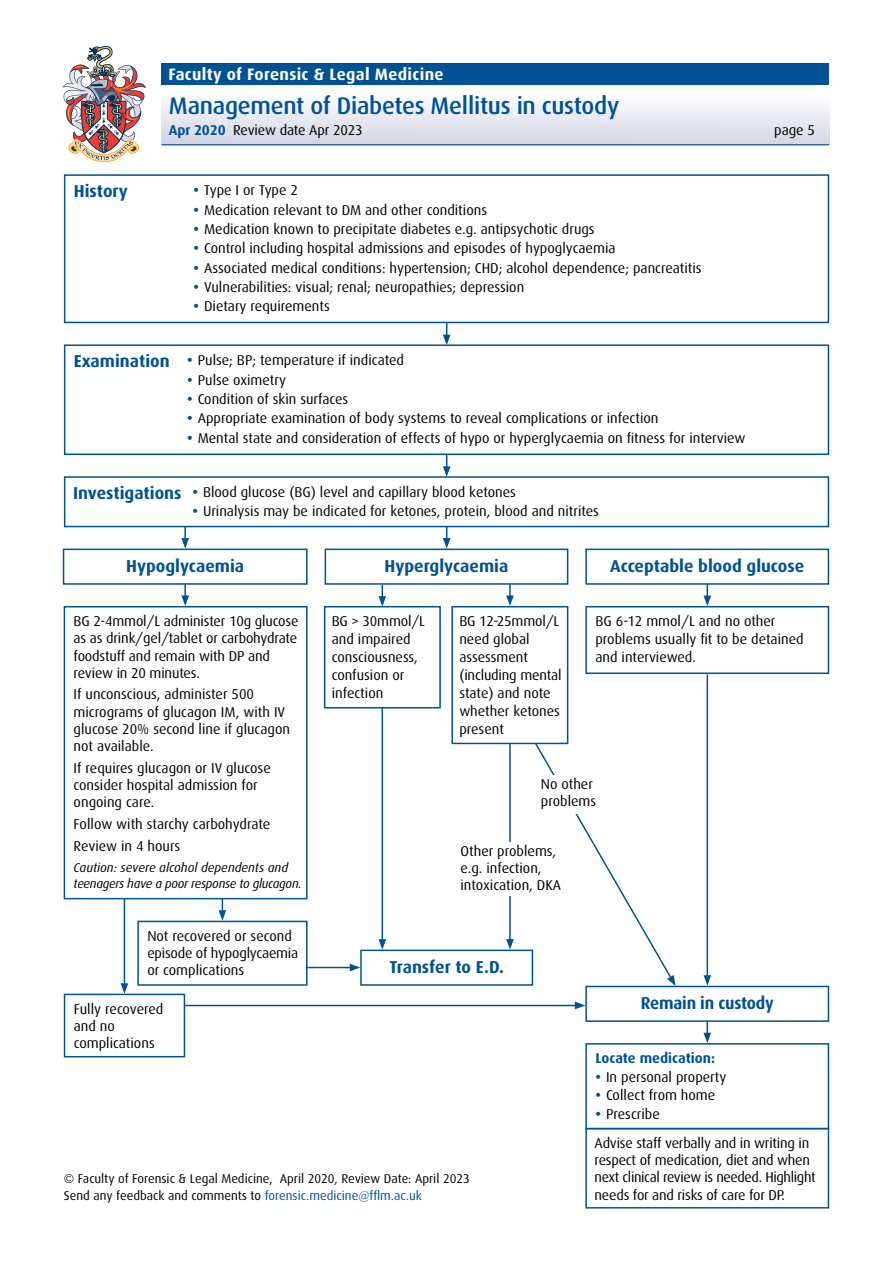
<style>
.page{position:relative;width:893px;height:1263px;background:#fff}
.page>*{position:absolute;margin:0;border:0;box-sizing:border-box;transform-origin:0 0}
.t1{font:500 24px "Dax";letter-spacing:-.01em;color:#005294}
.t2{font:700 17.25px "Dax";color:#005294}
.t3{font:700 17.25px "Dax";color:#005294;scale:.96 1}
.t4{font:700 16.5px "Dax";letter-spacing:.02em;color:#fff}
.t5{font:14.25px/17.2px "Dax";color:#000}
.t6{font:700 14.25px "Dax";color:#005294}
.t7{font:12.75px/17.1px "Dax";color:#000}
.t8{font:italic 12.75px/16.5px "Dax";letter-spacing:-.02em;color:#000}
.s1{font-weight:700;color:#005294}
.s2{font-weight:700;font-size:17.25px;color:#005294}
.s3{color:#005294}
</style>
<div class="page">
<img style="left:63px;top:46px;width:83px;height:116px">
<div style="left:162px;top:85px;width:667px;height:60px;background:linear-gradient(to bottom,#fff,#d3d6e3)"></div>
<div style="left:162px;top:64px;width:667px;height:21px;background:#005294"></div>
<hr style="left:162px;top:144px;width:667px;height:1px;background:#005294">
<div style="left:63px;top:549px;width:245px;height:36px;border:2px solid #005294"></div>
<div style="left:325px;top:549px;width:243px;height:36px;border:2px solid #005294"></div>
<div style="left:585px;top:549px;width:244px;height:36px;border:2px solid #005294"></div>
<div style="left:64px;top:606px;width:244px;height:293px;border:2px solid #005294"></div>
<div style="left:585px;top:1128px;width:244px;height:80px;border:2px solid #005294"></div>
<div style="left:324px;top:606px;width:117px;height:102px;border:2px solid #005294"></div>
<div style="left:64px;top:994px;width:121px;height:63px;border:2px solid #005294"></div>
<div style="left:137px;top:921px;width:171px;height:65px;border:2px solid #005294"></div>
<div style="left:451px;top:606px;width:117px;height:138px;border:2px solid #005294"></div>
<div style="left:585px;top:606px;width:244px;height:68px;border:2px solid #005294"></div>
<div style="left:360px;top:949px;width:173px;height:37px;border:2px solid #005294"></div>
<div style="left:585px;top:986px;width:244px;height:36px;border:2px solid #005294"></div>
<div style="left:585px;top:1043px;width:244px;height:86px;border:2px solid #005294"></div>
<hr style="left:185px;top:1005px;width:392px;height:1px;background:#005294">
<svg style="left:575px;top:1002px;width:10px;height:7px"></svg>
<hr style="left:306px;top:967px;width:46px;height:1px;background:#005294">
<svg style="left:350px;top:964px;width:10px;height:7px"></svg>
<svg style="left:181px;top:584px;width:8px;height:22px"></svg>
<hr style="left:124px;top:899px;width:1px;height:86px;background:#005294">
<svg style="left:121px;top:983px;width:7px;height:11px"></svg>
<svg style="left:181px;top:527px;width:8px;height:22px"></svg>
<svg style="left:443px;top:455px;width:7px;height:21px"></svg>
<svg style="left:443px;top:527px;width:7px;height:22px"></svg>
<svg style="left:378px;top:585px;width:8px;height:22px"></svg>
<svg style="left:506px;top:584px;width:8px;height:22px"></svg>
<svg style="left:443px;top:323px;width:7px;height:21px"></svg>
<svg style="left:219px;top:899px;width:7px;height:22px"></svg>
<hr style="left:707px;top:674px;width:1px;height:303px;background:#005294">
<svg style="left:703px;top:975px;width:8px;height:11px"></svg>
<hr style="left:509px;top:743px;width:2px;height:198px;background:#005294">
<svg style="left:506px;top:939px;width:8px;height:10px"></svg>
<svg style="left:534px;top:741px;width:142px;height:245px"></svg>
<hr style="left:382px;top:708px;width:1px;height:233px;background:#005294">
<svg style="left:378px;top:939px;width:8px;height:11px"></svg>
<div style="left:64px;top:174px;width:765px;height:149px;border:2px solid #005294"></div>
<div style="left:64px;top:344px;width:765px;height:111px;border:2px solid #005294"></div>
<div style="left:64px;top:476px;width:765px;height:51px;border:2px solid #005294"></div>
<div style="left:486px;top:842px;width:41px;height:54px;background:#fff"></div>
<div style="left:548px;top:775px;width:41px;height:38px;background:#fff"></div>
<svg style="left:703px;top:1021px;width:8px;height:22px"></svg>
<svg style="left:703px;top:584px;width:8px;height:22px"></svg>
<p class="t4" style="left:168px;top:65px;width:277px">Faculty of Forensic &amp; Legal Medicine</p>
<h1 class="t1" style="left:169px;top:92px;width:452px">Management of Diabetes Mellitus in custody</h1>
<p class="t5" style="left:169px;top:122px;width:195px"><span class="s1">Apr 2020</span> Review date Apr 2023</p>
<p class="t5" style="left:774px;top:122px;width:43px">page 5</p>
<p class="t2" style="left:74px;top:181px;width:55px">History</p>
<p class="t5" style="left:193px;top:182px;width:106px"><span class="s1">•</span> Type I or Type 2</p>
<p class="t5" style="left:193px;top:201px;width:295px"><span class="s1">•</span> Medication relevant to DM and other conditions</p>
<p class="t5" style="left:193px;top:220px;width:403px"><span class="s1">•</span> Medication known to precipitate diabetes e.g. antipsychotic drugs</p>
<p class="t5" style="left:193px;top:240px;width:424px"><span class="s1">•</span> Control including hospital admissions and episodes of hypoglycaemia</p>
<p class="t5" style="left:193px;top:259px;width:510px"><span class="s1">•</span> Associated medical conditions: hypertension; CHD; alcohol dependence; pancreatitis</p>
<p class="t5" style="left:193px;top:279px;width:332px"><span class="s1">•</span> Vulnerabilities: visual; renal; neuropathies; depression</p>
<p class="t5" style="left:193px;top:298px;width:138px"><span class="s1">•</span> Dietary requirements</p>
<p class="t5" style="left:74px;top:352px;width:332px"><span class="s2">Examination</span> <span class="s1">•</span> Pulse; BP; temperature if indicated</p>
<p class="t5" style="left:187px;top:371px;width:100px"><span class="s1">•</span> Pulse oximetry</p>
<p class="t5" style="left:187px;top:391px;width:163px"><span class="s1">•</span> Condition of skin surfaces</p>
<p class="t5" style="left:187px;top:410px;width:473px"><span class="s1">•</span> Appropriate examination of body systems to reveal complications or infection</p>
<p class="t5" style="left:187px;top:429px;width:560px"><span class="s1">•</span> Mental state and consideration of effects of hypo or hyperglycaemia on fitness for interview</p>
<p class="t5" style="left:73px;top:484px;width:444px"><span class="s2">Investigations</span> <span class="s1">•</span> Blood glucose (BG) level and capillary blood ketones</p>
<p class="t5" style="left:192px;top:503px;width:408px"><span class="s1">•</span> Urinalysis may be indicated for ketones, protein, blood and nitrites</p>
<p class="t2" style="left:126px;top:556px;width:120px">Hypoglycaemia</p>
<p class="t2" style="left:385px;top:556px;width:125px">Hyperglycaemia</p>
<p class="t2" style="left:610px;top:556px;width:196px">Acceptable blood glucose</p>
<p class="t5" style="left:74px;top:613px;width:226px">BG 2-4mmol/L administer 10g glucose as as drink/gel/tablet or carbohydrate foodstuff and remain with DP and review in 20 minutes.</p>
<p class="t5" style="left:74px;top:686px;width:218px">If unconscious, administer 500 micrograms of glucagon IM, with IV glucose 20% second line if glucagon not available.</p>
<p class="t5" style="left:74px;top:759px;width:199px">If requires glucagon or IV glucose consider hospital admission for ongoing care.</p>
<p class="t5" style="left:74px;top:813px;width:198px;line-height:22.2px">Follow with starchy carbohydrate<br>Review in 4 hours</p>
<p class="t8" style="left:74px;top:859px;width:229px">Caution: severe alcohol dependents and teenagers have a poor response to glucagon.</p>
<p class="t5" style="left:332px;top:612px;width:95px;line-height:18px">BG &gt; 30mmol/L and impaired consciousness, confusion or infection</p>
<p class="t5" style="left:459px;top:612px;width:104px;line-height:18px">BG 12-25mmol/L need global assessment (including mental state) and note whether ketones present</p>
<p class="t5" style="left:595px;top:612px;width:210px;line-height:18px">BG 6-12 mmol/L and no other problems usually fit to be detained and interviewed.</p>
<p class="t5" style="left:541px;top:776px;width:57px">No other problems</p>
<p class="t5" style="left:461px;top:842px;width:102px">Other problems, e.g. infection, intoxication, DKA</p>
<p class="t5" style="left:147px;top:927px;width:152px">Not recovered or second episode of hypoglycaemia or complications</p>
<p class="t5" style="left:74px;top:1000px;width:91px">Fully recovered and no complications</p>
<p class="t2" style="left:389px;top:957px;width:116px">Transfer to E.D.</p>
<p class="t7" style="left:64px;top:1170px;width:408px">© Faculty of Forensic &amp; Legal Medicine, April 2020, Review Date: April 2023<br>Send any feedback and comments to <span class="s3">forensic.medicine@fflm.ac.uk</span></p>
<p class="t3" style="left:641px;top:993px;width:140px">Remain in custody</p>
<p class="t6" style="left:595px;top:1050px;width:121px">Locate medication:</p>
<p class="t5" style="left:595px;top:1068px;width:132px"><span class="s1">•</span> In personal property</p>
<p class="t5" style="left:595px;top:1087px;width:121px"><span class="s1">•</span> Collect from home</p>
<p class="t5" style="left:595px;top:1106px;width:66px"><span class="s1">•</span> Prescribe</p>
<p class="t5" style="left:595px;top:1134px;width:223px">Advise staff verbally and in writing in respect of medication, diet and when next clinical review is needed. Highlight needs for and risks of care for DP.</p>
</div>
